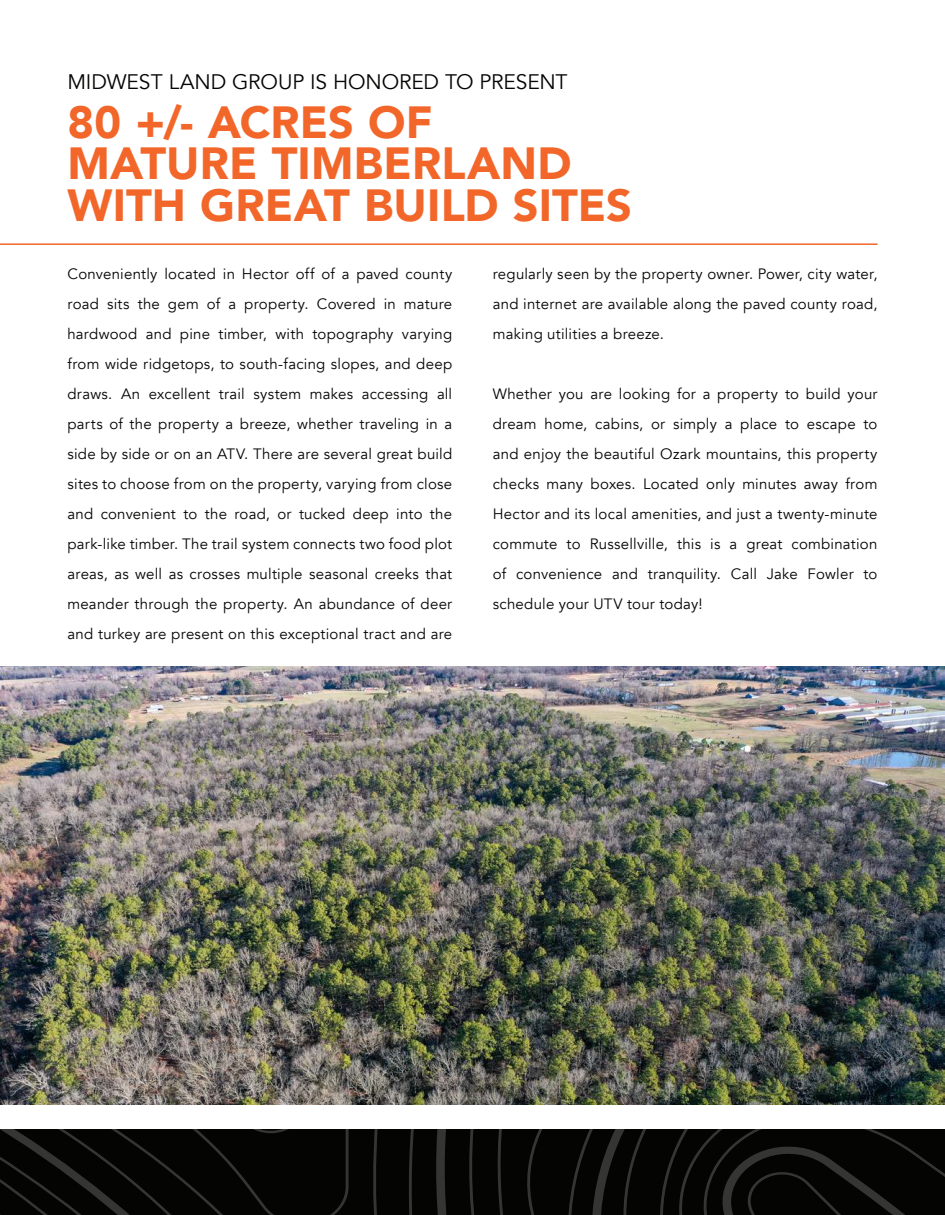
<style>
.page{position:relative;width:945px;height:1215px;background:#fff}
.page>*{position:absolute;margin:0;border:0;box-sizing:border-box;transform-origin:0 0}
.t1{font:900 45px "Avenir";letter-spacing:.005em;color:#f2662a}
.t2{font:21px "Avenir";letter-spacing:-.005em;color:#040503}
.t3{font:15px/30px "Avenir";letter-spacing:.015em;color:#040503;text-align:justify}
</style>
<div class="page">
<hr style="left:0;top:243px;width:878px;height:2px;background:#f2662a">
<svg style="left:0;top:1130px;width:945px;height:85px;background:#090a08"></svg>
<img style="left:0;top:667px;width:945px;height:438px">
<p class="t2" style="left:68px;top:69px;width:502px">MIDWEST LAND GROUP IS HONORED TO PRESENT</p>
<p class="t1" style="left:68px;top:84px;width:366px">80 +/- ACRES OF</p>
<p class="t1" style="left:68px;top:125px;width:506px">MATURE TIMBERLAND</p>
<p class="t1" style="left:68px;top:167px;width:566px">WITH GREAT BUILD SITES</p>
<p class="t3" style="left:68px;top:259px;width:386px">Conveniently located in Hector off of a paved county road sits the gem of a property. Covered in mature hardwood and pine timber, with topography varying from wide ridgetops, to south-facing slopes, and deep draws. An excellent trail system makes accessing all parts of the property a breeze, whether traveling in a side by side or on an ATV. There are several great build sites to choose from on the property, varying from close and convenient to the road, or tucked deep into the park-like timber. The trail system connects two food plot areas, as well as crosses multiple seasonal creeks that meander through the property. An abundance of deer and turkey are present on this exceptional tract and are</p>
<p class="t3" style="left:493px;top:259px;width:386px">regularly seen by the property owner. Power, city water, and internet are available along the paved county road, making utilities a breeze.</p>
<p class="t3" style="left:493px;top:379px;width:386px">Whether you are looking for a property to build your dream home, cabins, or simply a place to escape to and enjoy the beautiful Ozark mountains, this property checks many boxes. Located only minutes away from Hector and its local amenities, and just a twenty-minute commute to Russellville, this is a great combination of convenience and tranquility. Call Jake Fowler to schedule your UTV tour today!</p>
</div>
